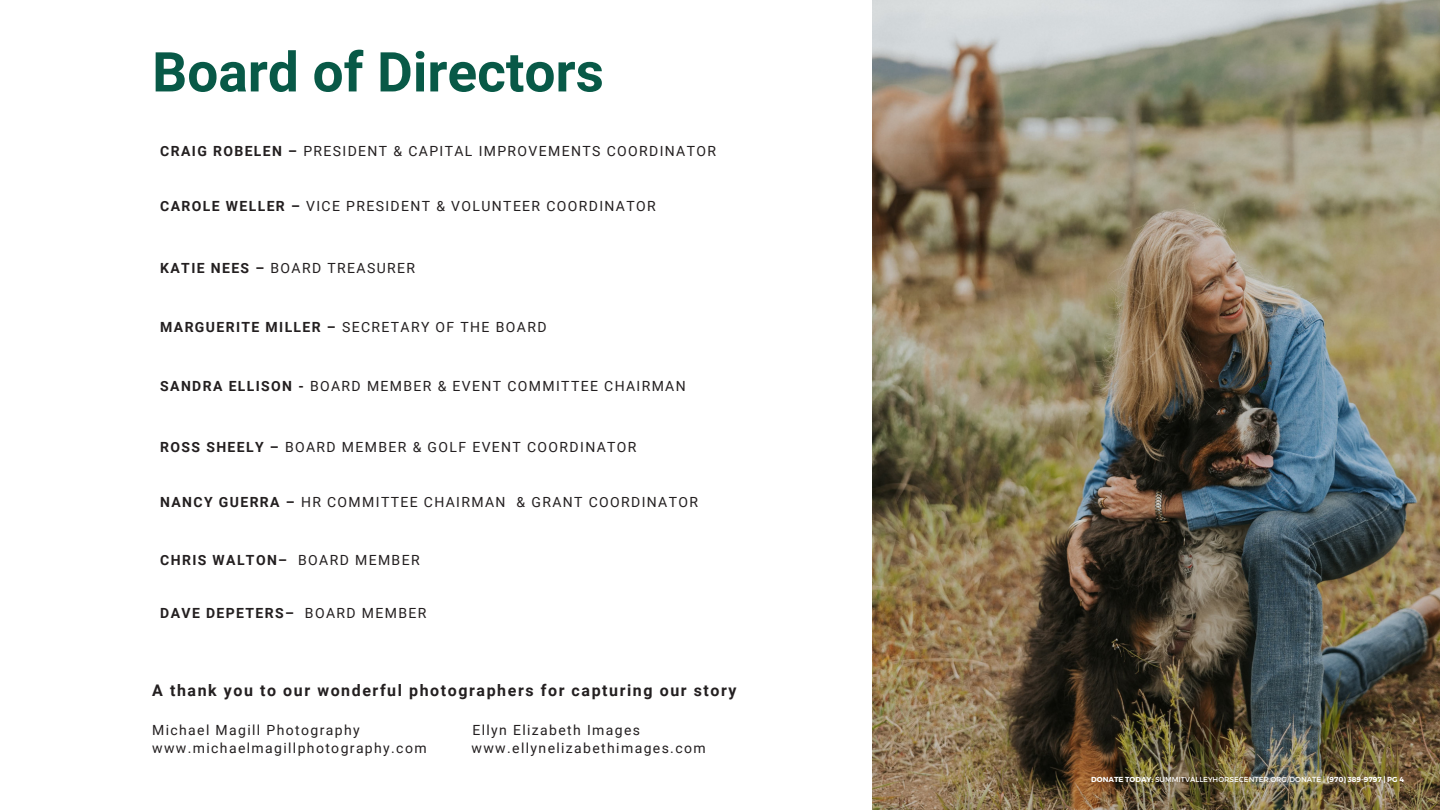
<style>
.page{position:relative;width:1440px;height:810px;background:#fff}
.page>*{position:absolute;margin:0;border:0;box-sizing:border-box;transform-origin:0 0}
.t1{font:700 55px "Roboto";color:#085947}
.t2{font:700 16px "Roboto";letter-spacing:.1em;color:#231f20}
.t3{font:14px "Roboto";letter-spacing:.1em;color:#231f20}
.t4{font:700 14px "Roboto";letter-spacing:.1em;color:#231f20}
.t5{font:7.3px "Montserrat";color:#fff}
.s1{font-weight:700}
</style>
<div class="page">
<img style="left:873px;top:0;width:567px;height:810px">
<h3 class="t1" style="left:152px;top:40px;width:453px">Board of Directors</h3>
<h3 class="t3" style="left:160px;top:143px;width:557px"><span class="s1">CRAIG ROBELEN –</span> PRESIDENT &amp; CAPITAL IMPROVEMENTS COORDINATOR</h3>
<h3 class="t3" style="left:160px;top:198px;width:497px"><span class="s1">CAROLE WELLER –</span> VICE PRESIDENT &amp; VOLUNTEER COORDINATOR</h3>
<h3 class="t3" style="left:160px;top:260px;width:256px"><span class="s1">KATIE NEES –</span> BOARD TREASURER</h3>
<h3 class="t3" style="left:160px;top:319px;width:388px"><span class="s1">MARGUERITE MILLER –</span> SECRETARY OF THE BOARD</h3>
<h3 class="t3" style="left:160px;top:378px;width:527px"><span class="s1">SANDRA ELLISON -</span> BOARD MEMBER &amp; EVENT COMMITTEE CHAIRMAN</h3>
<h3 class="t3" style="left:160px;top:439px;width:478px"><span class="s1">ROSS SHEELY –</span> BOARD MEMBER &amp; GOLF EVENT COORDINATOR</h3>
<h3 class="t3" style="left:160px;top:494px;width:539px"><span class="s1">NANCY GUERRA –</span> HR COMMITTEE CHAIRMAN &amp; GRANT COORDINATOR</h3>
<h3 class="t4" style="left:160px;top:552px;width:128px">CHRIS WALTON–</h3>
<h2 class="t3" style="left:298px;top:552px;width:123px">BOARD MEMBER</h2>
<h4 class="t4" style="left:160px;top:605px;width:135px">DAVE DEPETERS–</h4>
<p class="t3" style="left:305px;top:605px;width:123px">BOARD MEMBER</p>
<p class="t2" style="left:152px;top:681px;width:586px">A thank you to our wonderful photographers for capturing our story</p>
<p class="t3" style="left:152px;top:722px;width:209px">Michael Magill Photography</p>
<p class="t3" style="left:472px;top:722px;width:169px">Ellyn Elizabeth Images</p>
<p class="t3" style="left:152px;top:740px;width:276px">www.michaelmagillphotography.com</p>
<p class="t3" style="left:472px;top:740px;width:236px">www.ellynelizabethimages.com</p>
<p class="t5" style="left:1091px;top:775px;width:314px"><span class="s1">DONATE TODAY:</span> SUMMITVALLEYHORSECENTER.ORG/DONATE | <span class="s1">(970) 389-9797 | PG 4</span></p>
</div>
